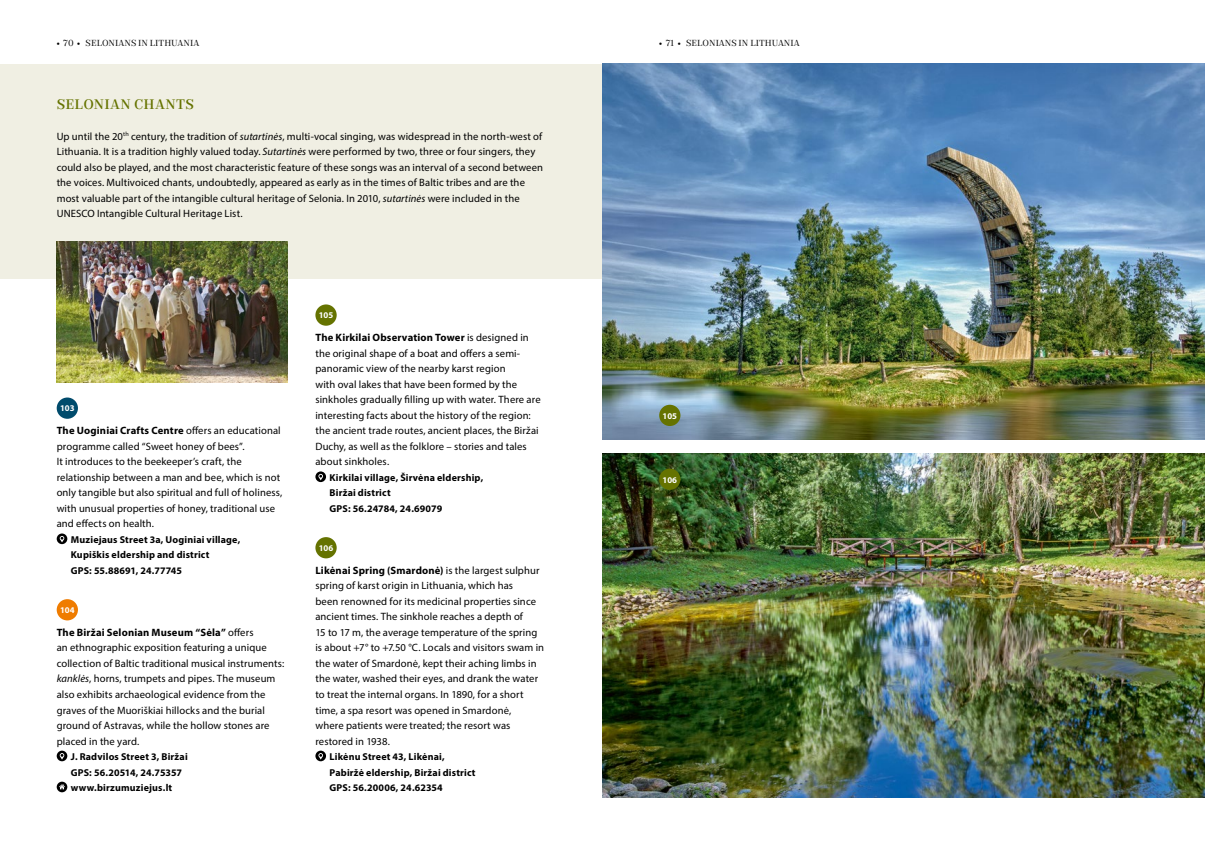
<style>
.page{position:relative;width:1205px;height:851px;background:#fff}
.page>*{position:absolute;margin:0;border:0;box-sizing:border-box;transform-origin:0 0}
.t1{font:600 13.75px "TT Pubs";letter-spacing:.015em;color:#657300}
.t2{font:10.62px/15.5px "Myriad Pro";letter-spacing:.01em;color:#000}
.t3{font:700 10px/15.5px "Myriad Pro";letter-spacing:.015em;color:#000}
.t4{font:500 8.75px "TT Pubs";color:#000}
.t5{font:700 8.75px "Myriad Pro";color:#fff}
.s1{font-family:"Myriad Pro";font-weight:700}
.s2{font-style:italic}
.s3{font-weight:700}
</style>
<div class="page">
<div style="left:57px;top:397px;width:21px;height:22px;background:#004b6c;border-radius:50%"></div>
<svg style="left:57px;top:533px;width:10px;height:11px"></svg>
<div style="left:57px;top:599px;width:21px;height:21px;background:#ef7c00;border-radius:50%"></div>
<svg style="left:57px;top:750px;width:10px;height:11px"></svg>
<svg style="left:57px;top:781px;width:10px;height:11px"></svg>
<div style="left:315px;top:304px;width:22px;height:22px;background:#657300;border-radius:50%"></div>
<svg style="left:315px;top:471px;width:11px;height:11px"></svg>
<div style="left:315px;top:537px;width:22px;height:21px;background:#657300;border-radius:50%"></div>
<svg style="left:315px;top:750px;width:11px;height:11px"></svg>
<div style="left:0;top:64px;width:602px;height:214px;background:#f0efe3"></div>
<img style="left:57px;top:242px;width:230px;height:141px">
<img style="left:602px;top:453px;width:603px;height:344px">
<img style="left:602px;top:64px;width:603px;height:375px">
<div style="left:659px;top:404px;width:21px;height:22px;background:#657300;border-radius:50%"></div>
<div style="left:659px;top:468px;width:21px;height:22px;background:#657300;border-radius:50%"></div>
<p class="t4" style="left:57px;top:37px;width:139px"><span class="s1">•</span> 70 <span class="s1">•</span> SE LONIANS IN LITHUANIA</p>
<p class="t4" style="left:659px;top:37px;width:137px"><span class="s1">•</span> 71 <span class="s1">•</span> SE LONIANS IN LITHUANIA</p>
<p class="t1" style="left:57px;top:95px;width:139px">SELONIAN CHANTS</p>
<p class="t2" style="left:57px;top:128px;width:488px">Up until the 20<sup>th</sup> century, the tradition of <span class="s2">sutartinės</span>, multi-vocal singing, was widespread in the north-west of Lithuania. It is a tradition highly valued today. <span class="s2">Sutartinės</span> were performed by two, three or four singers, they could also be played, and the most characteristic feature of these songs was an interval of a second between the voices. Multivoiced chants, undoubtedly, appeared as early as in the times of Baltic tribes and are the most valuable part of the intangible cultural heritage of Selonia. In 2010, <span class="s2">sutartinės</span> were included in the UNESCO Intangible Cultural Heritage List.</p>
<p class="t5" style="left:60px;top:402px;width:16px">103</p>
<p class="t2" style="left:57px;top:423px;width:227px"><span class="s3">The Uoginiai Crafts Centre</span> offers an educational programme called “Sweet honey of bees”.<br>It introduces to the beekeeper’s craft, the relationship between a man and bee, which is not only tangible but also spiritual and full of holiness, with unusual properties of honey, traditional use and effects on health.</p>
<p class="t3" style="left:71px;top:531px;width:171px">Muziejaus Street 3a, Uoginiai village,<br>Kupiškis eldership and district<br>GPS: 55.88691, 24.77745</p>
<p class="t5" style="left:60px;top:604px;width:16px">104</p>
<p class="t2" style="left:57px;top:624px;width:229px"><span class="s3">The Biržai Selonian Museum “Sėla”</span> offers<br>an ethnographic exposition featuring a unique collection of Baltic traditional musical instruments: <span class="s2">kanklės</span>, horns, trumpets and pipes. The museum also exhibits archaeological evidence from the graves of the Muoriškiai hillocks and the burial ground of Astravas, while the hollow stones are placed in the yard.</p>
<p class="t3" style="left:71px;top:748px;width:118px">J. Radvilos Street 3, Biržai<br>GPS: 56.20514, 24.75357 www.birzumuziejus.lt</p>
<p class="t5" style="left:319px;top:309px;width:16px">105</p>
<p class="t2" style="left:315px;top:330px;width:227px"><span class="s3">The Kirkilai Observation Tower</span> is designed in the original shape of a boat and offers a semi&shy;panoramic view of the nearby karst region<br>with oval lakes that have been formed by the sinkholes gradually filling up with water. There are interesting facts about the history of the region: the ancient trade routes, ancient places, the Biržai Duchy, as well as the folklore – stories and tales about sinkholes.</p>
<p class="t3" style="left:330px;top:469px;width:155px">Kirkilai village, Širvėna eldership,<br>Biržai district<br>GPS: 56.24784, 24.69079</p>
<p class="t5" style="left:319px;top:542px;width:16px">106</p>
<p class="t2" style="left:315px;top:562px;width:230px"><span class="s3">Likėnai Spring (Smardonė)</span> is the largest sulphur spring of karst origin in Lithuania, which has<br>been renowned for its medicinal properties since ancient times. The sinkhole reaches a depth of<br>15 to 17 m, the average temperature of the spring is about +7° to +7.50 °C. Locals and visitors swam in the water of Smardonė, kept their aching limbs in the water, washed their eyes, and drank the water to treat the internal organs. In 1890, for a short time, a spa resort was opened in Smardonė,<br>where patients were treated; the resort was restored in 1938.</p>
<p class="t3" style="left:330px;top:748px;width:147px">Likėnu Street 43, Likėnai,<br>Pabiržė eldership, Biržai district<br>GPS: 56.20006, 24.62354</p>
<p class="t5" style="left:662px;top:410px;width:16px">105</p>
<p class="t5" style="left:662px;top:474px;width:16px">106</p>
</div>
